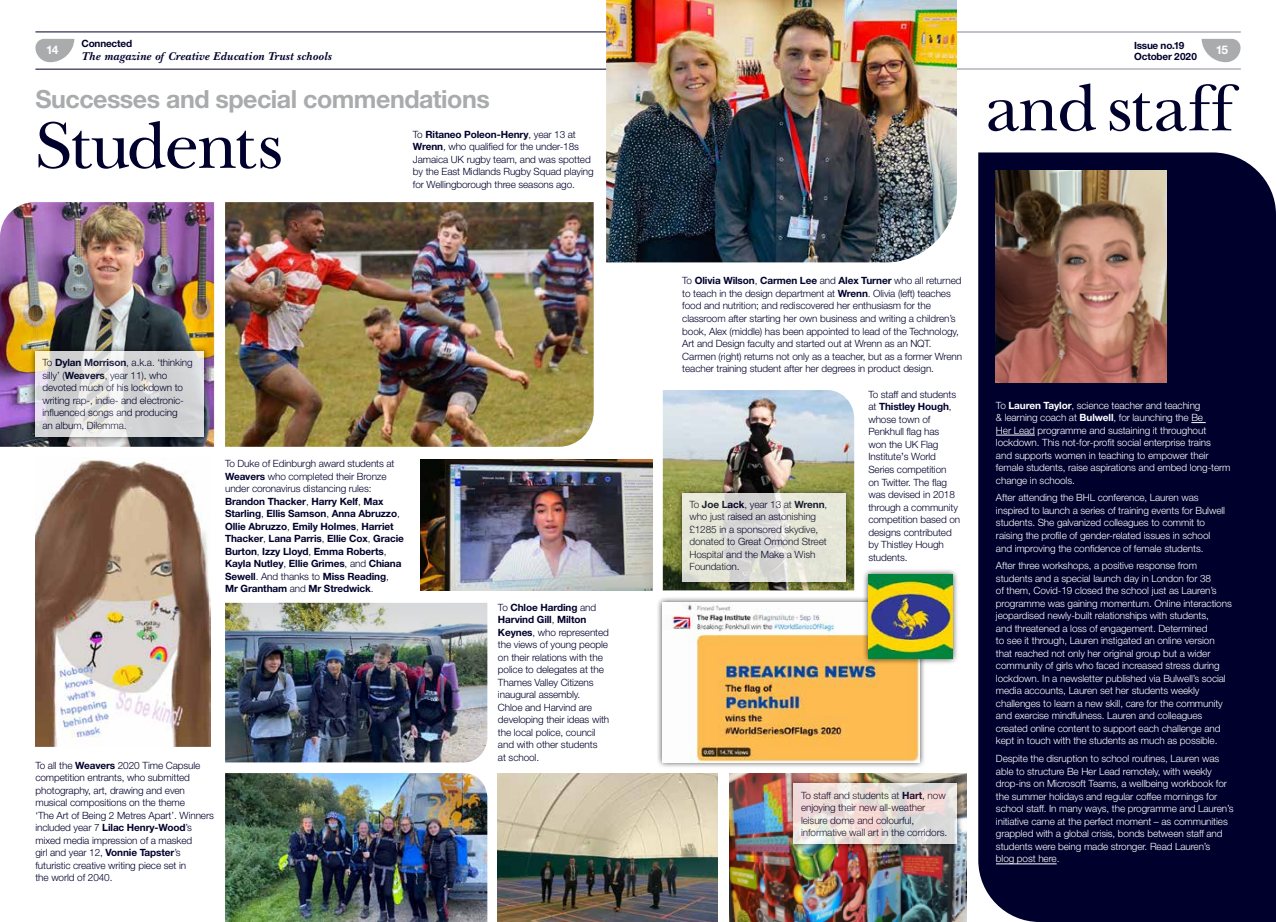
<style>
.page{position:relative;width:1276px;height:922px;background:#fff}
.page>*{position:absolute;margin:0;border:0;box-sizing:border-box;transform-origin:0 0}
.t1{font:68.75px "New Baskerville";letter-spacing:-.03em;color:#00002d}
.t2{font:68.75px "New Baskerville";color:#00002d}
.t3{font:700 25px "Helvetica Neue LT";letter-spacing:-.02em;color:#a9abac}
.t4{font:italic 700 11.88px "New Baskerville";letter-spacing:.025em;color:#00002d}
.t5{font:700 11.88px "Helvetica Neue LT";color:#fff}
.t6{font:300 10px/12.5px "Helvetica Neue LT";letter-spacing:-.01em;color:#00002d}
.t7{font:300 10px/12.5px "Helvetica Neue LT";letter-spacing:-.01em;color:#fff}
.t8{font:700 10px/12.5px "Helvetica Neue LT";letter-spacing:-.01em;color:#00002d}
.s1{font-weight:700}
.s2{font-weight:300}
.s3{font-family:"Helvetica Neue";font-weight:400}
</style>
<div class="page">
<img style="left:225px;top:602px;width:262px;height:160px">
<img style="left:225px;top:773px;width:262px;height:148px">
<img style="left:498px;top:773px;width:220px;height:148px">
<img style="left:35px;top:459px;width:175px;height:287px">
<hr style="left:35px;top:69px;width:1205px;height:1px;background:#00002d">
<hr style="left:35px;top:32px;width:1205px;height:1px;background:#00002d">
<svg style="left:1201px;top:39px;width:39px;height:23px"></svg>
<svg style="left:35px;top:39px;width:39px;height:23px"></svg>
<hr style="left:872px;top:69px;width:368px;height:1px;background:#fff">
<hr style="left:872px;top:32px;width:368px;height:1px;background:#fff">
<div style="left:978px;top:152px;width:298px;height:769px;background:#00002d"></div>
<img style="left:663px;top:390px;width:191px;height:200px">
<svg style="left:1191px;top:422px;width:14px;height:1px"></svg>
<hr style="left:996px;top:434px;width:39px;height:1px;background:#fff">
<hr style="left:996px;top:863px;width:60px;height:1px;background:#fff">
<img style="left:420px;top:459px;width:232px;height:131px">
<img style="left:729px;top:773px;width:237px;height:148px">
<img style="left:996px;top:170px;width:170px;height:213px">
<div style="left:656px;top:596px;width:270px;height:172px;background:#000;opacity:.75"></div>
<img style="left:663px;top:602px;width:256px;height:160px">
<img style="left:225px;top:202px;width:369px;height:244px">
<img style="left:0;top:202px;width:214px;height:244px">
<img style="left:606px;top:0;width:351px;height:262px">
<div style="left:29px;top:344px;width:181px;height:98px;background:#000;opacity:.75"></div>
<svg style="left:35px;top:351px;width:169px;height:85px;background:#d9dada"></svg>
<div style="left:787px;top:777px;width:176px;height:73px;background:#000;opacity:.75"></div>
<svg style="left:794px;top:783px;width:163px;height:60px;background:#e8deda"></svg>
<div style="left:676px;top:486px;width:176px;height:101px;background:#000;opacity:.75"></div>
<svg style="left:682px;top:493px;width:163px;height:88px;background:#e0e0d6"></svg>
<div style="left:862px;top:568px;width:97px;height:96px;background:#000;opacity:.75"></div>
<img style="left:868px;top:574px;width:84px;height:84px">
<p class="t8" style="left:81px;top:37px;width:52px">Connected</p>
<p class="t4" style="left:81px;top:49px;width:251px">The magazine of Creative Education Trust schools</p>
<p class="t8" style="left:1134px;top:39px;width:64px;line-height:11.9px">Issue no.19<br>October 2020</p>
<p class="t5" style="left:46px;top:42px;width:14px">14</p>
<p class="t5" style="left:1215px;top:42px;width:14px">15</p>
<h2 class="t3" style="left:35px;top:83px;width:456px">Successes and special commendations</h2>
<h1 class="t1" style="left:35px;top:103px;width:248px">Students</h1>
<h1 class="t2" style="left:986px;top:66px;width:249px">and staff</h1>
<p class="t6" style="left:413px;top:128px;width:182px">To <span class="s1">Ritaneo Poleon-Henry</span>, year 13 at <span class="s1">Wrenn</span>, who qualified for the under-18s Jamaica UK rugby team, and was spotted by the East Midlands Rugby Squad playing for Wellingborough three seasons ago.</p>
<p class="t6" style="left:43px;top:356px;width:152px">To <span class="s1">Dylan Morrison</span>, a.k.a. ‘thinking silly’ (<span class="s1">Weavers</span>, year 11), who devoted much of his lockdown to writing rap-, indie- and electronic&shy;influenced songs and producing<br>an album, Dilemma.</p>
<p class="t8" style="left:225px;top:457px;width:180px"><span class="s2">To Duke of Edinburgh award students at </span>Weavers <span class="s2">who completed their Bronze under coronavirus distancing rules:<br></span>Brandon Thacker<span class="s2">,</span> Harry Kelf<span class="s2">,</span> Max Starling<span class="s2">,</span> Ellis Samson<span class="s2">,</span> Anna Abruzzo<span class="s2">, </span>Ollie Abruzzo<span class="s2">,</span> Emily Holmes<span class="s2">,</span> Harriet Thacker<span class="s2">,</span> Lana Parris<span class="s2">,</span> Ellie Cox<span class="s2">,</span> Gracie Burton<span class="s2">,</span> Izzy Lloyd<span class="s2">,</span> Emma Roberts<span class="s2">, </span>Kayla Nutley<span class="s2">,</span> Ellie Grimes<span class="s2">, and</span> Chiana Sewell<span class="s2">. And thanks to</span> Miss Reading<span class="s2">, </span>Mr Grantham <span class="s2">and</span> Mr Stredwick<span class="s2">.</span></p>
<p class="t6" style="left:35px;top:758px;width:180px">To all the <span class="s1">Weavers</span> 2020 Time Capsule competition entrants, who submitted photography, art, drawing and even musical compositions on the theme<br>‘The Art of Being 2 Metres Apart’. Winners included year 7 <span class="s1">Lilac Henry-Wood</span>’s mixed media impression of a masked<br>girl and year 12, <span class="s1">Vonnie Tapster</span>’s futuristic creative writing piece set in<br>the world of 2040.</p>
<p class="t6" style="left:498px;top:600px;width:113px">To <span class="s1">Chloe Harding</span> and<br><span class="s1">Harvind Gill</span>, <span class="s1">Milton<br>Keynes</span>, who represented the views of young people on their relations with the police to delegates at the<br>Thames Valley Citizens inaugural assembly.<br>Chloe and Harvind are developing their ideas with the local police, council and with other students<br>at school.</p>
<p class="t6" style="left:682px;top:274px;width:281px">To <span class="s1">Olivia Wilson</span>, <span class="s1">Carmen Lee</span> and <span class="s1">Alex Turner</span> who all returned to teach in the design department at <span class="s1">Wrenn</span>. Olivia (left) teaches food and nutrition; and rediscovered her enthusiasm for the classroom after starting her own business and writing a children’s book, Alex (middle) has been appointed to lead of the Technology, Art and Design faculty and started out at Wrenn as an NQT.<br>Carmen (right) returns not only as a teacher, but as a former Wrenn teacher training student after her degrees in product design.</p>
<p class="t6" style="left:868px;top:388px;width:93px">To staff and students at <span class="s1">Thistley Hough</span>, whose town of<br>Penkhull flag has<br>won the UK Flag<br>Institute<span class="s3">’</span>s World<br>Series competition<br>on Twitter. The flag was devised in 2018 through a community competition based on designs contributed by Thistley Hough students.</p>
<p class="t7" style="left:996px;top:398px;width:236px">To <span class="s1">Lauren Taylor</span>, science teacher and teaching<br>&amp; learning coach at <span class="s1">Bulwell</span>, for launching the Be<br>Her Lead programme and sustaining it throughout lockdown. This not-for-profit social enterprise trains<br>and supports women in teaching to empower their female students, raise aspirations and embed long-term change in schools.</p>
<p class="t7" style="left:996px;top:491px;width:230px">After attending the BHL conference, Lauren was inspired to launch a series of training events for Bulwell students. She galvanized colleagues to commit to raising the profile of gender-related issues in school and improving the confidence of female students.</p>
<p class="t7" style="left:996px;top:559px;width:237px">After three workshops, a positive response from students and a special launch day in London for 38<br>of them, Covid-19 closed the school just as Lauren’s programme was gaining momentum. Online interactions jeopardised newly-built relationships with students,<br>and threatened a loss of engagement. Determined<br>to see it through, Lauren instigated an online version that reached not only her original group but a wider community of girls who faced increased stress during lockdown. In a newsletter published via Bulwell’s social media accounts, Lauren set her students weekly challenges to learn a new skill, care for the community and exercise mindfulness. Lauren and colleagues created online content to support each challenge and kept in touch with the students as much as possible.</p>
<p class="t7" style="left:996px;top:752px;width:239px">Despite the disruption to school routines, Lauren was able to structure Be Her Lead remotely, with weekly drop-ins on Microsoft Teams, a wellbeing workbook for the summer holidays and regular coffee mornings for school staff. In many ways, the programme and Lauren’s initiative came at the perfect moment – as communities grappled with a global crisis, bonds between staff and students were being made stronger. Read Lauren’s<br>blog post here.</p>
<p class="t6" style="left:689px;top:497px;width:139px">To <span class="s1">Joe Lack</span>, year 13 at <span class="s1">Wrenn</span>, who just raised an astonishing £1285 in a sponsored skydive, donated to Great Ormond Street<br>Hospital and the Make a Wish<br>Foundation.</p>
<p class="t6" style="left:801px;top:788px;width:148px">To staff and students at <span class="s1">Hart</span>, now enjoying their new all-weather leisure dome and colourful, informative wall art in the corridors.</p>
</div>
